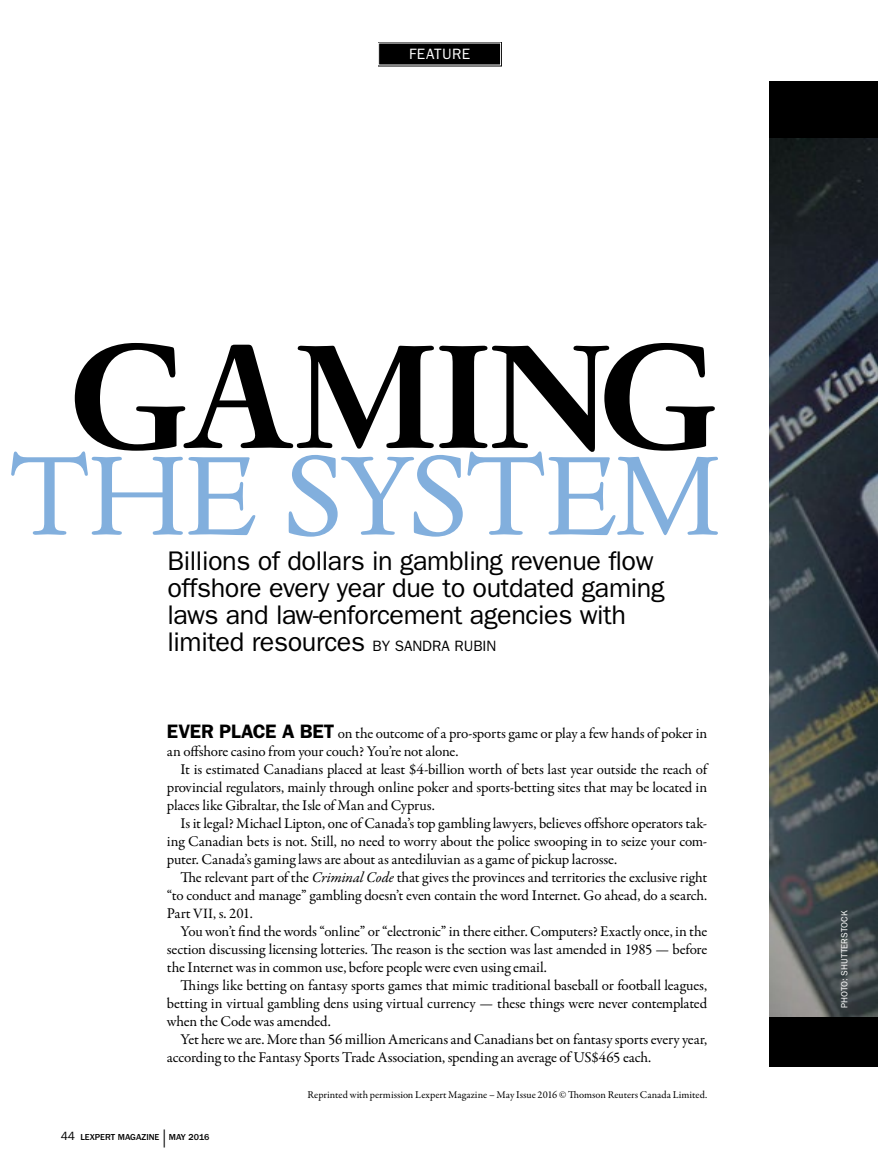
<style>
.page{position:relative;width:878px;height:1175px;background:#fff}
.page>*{position:absolute;margin:0;border:0;box-sizing:border-box;transform-origin:0 0}
.t1{font:700 171.45px "Dante MT Std";letter-spacing:-.01em;color:#000}
.t2{font:130.05px "Dante MT Std";letter-spacing:-.025em;color:#82afdd}
.t3{font:27px/27px "ITC Franklin Gothic Std";letter-spacing:-.015em;color:#000}
.t4{font:15px/18px "Garamond Premr Pro";letter-spacing:-.015em;color:#000;text-align:justify}
.t5{font:15px "ITC Franklin Gothic Std";letter-spacing:.025em;color:#fff}
.t6{font:10.5px "Garamond Premr Pro";letter-spacing:.005em;color:#000}
.t7{font:500 9px "ITC Franklin Gothic Std";color:#000}
.t8{font:9px "ITC Franklin Gothic Std";letter-spacing:.005em;color:#fff}
.s1{font-size:15px}
.s2{font-family:"ITC Franklin Gothic Std";font-weight:600;font-size:19.5px}
.s3{font-style:italic}
.s4{font-size:14.4px}
.s5{font-weight:400;font-size:12px}
.s6{font-size:18px}
</style>
<div class="page">
<div style="left:770px;top:81px;width:108px;height:985px;background:#000"></div>
<img style="left:770px;top:138px;width:108px;height:878px">
<svg style="left:378px;top:42px;width:124px;height:25px;background:#1c1c1c"></svg>
<p class="t5" style="left:409px;top:45px;width:62px">FEATURE</p>
<h1 class="t1" style="left:67px;top:304px;width:654px">GAMING</h1>
<h2 class="t2" style="left:8px;top:419px;width:715px">THE SYSTEM</h2>
<h3 class="t3" style="left:167px;top:547px;width:498px">Billions of dollars in gambling revenue flow offshore every year due to outdated gaming laws and law-enforcement agencies with limited resources <span class="s1">BY SANDRA RUBIN</span></h3>
<p class="t4" style="left:167px;top:725px;width:542px"><span class="s2">EVER PLACE A BET</span> on the outcome of a pro-sports game or play a few hands of poker in an offshore casino from your couch? You’re not alone.</p>
<p class="t4" style="left:167px;top:761px;width:542px;text-indent:14px">It is estimated Canadians placed at least $4-billion worth of bets last year outside the reach of provincial regulators, mainly through online poker and sports-betting sites that may be located in places like Gibraltar, the Isle of Man and Cyprus.</p>
<p class="t4" style="left:167px;top:815px;width:542px;text-indent:14px">Is it legal? Michael Lipton, one of Canada’s top gambling lawyers, believes offshore operators tak&shy;ing Canadian bets is not. Still, no need to worry about the police swooping in to seize your com&shy;puter. Canada’s gaming laws are about as antediluvian as a game of pickup lacrosse.</p>
<p class="t4" style="left:167px;top:869px;width:541px;text-indent:14px">The relevant part of the <span class="s3">Criminal Code</span> that gives the provinces and territories the exclusive right “to conduct and manage” gambling doesn’t even contain the word Internet. Go ahead, do a search.<br>Part <span class="s4">VII,</span> s. 201.</p>
<p class="t4" style="left:167px;top:923px;width:542px;text-indent:14px">You won’t find the words “online” or “electronic” in there either. Computers? Exactly once, in the section discussing licensing lotteries. The reason is the section was last amended in 1985 <span class="s4">—</span> before the Internet was in common use, before people were even using email.</p>
<p class="t4" style="left:167px;top:977px;width:541px;text-indent:14px">Things like betting on fantasy sports games that mimic traditional baseball or football leagues, betting in virtual gambling dens using virtual currency <span class="s4">—</span> these things were never contemplated when the Code was amended.</p>
<p class="t4" style="left:167px;top:1031px;width:542px;text-indent:14px">Yet here we are. More than 56 million Americans and Canadians bet on fantasy sports every year, according to the Fantasy Sports Trade Association, spending an average of US$465 each.</p>
<p class="t7" style="left:61px;top:1132px;width:150px"><span class="s5">44</span> LEXPERT MAGAZINE <span class="s6">|</span> MAY 2016</p>
<p class="t6" style="left:307px;top:1088px;width:401px">Reprinted with permission Lexpert Magazine – May Issue 2016 © Thomson Reuters Canada Limited.</p>
<p class="t8" style="left:839px;top:1008px;width:99px;rotate:-90deg">PHOTO: SHUTTERSTOCK</p>
</div>
